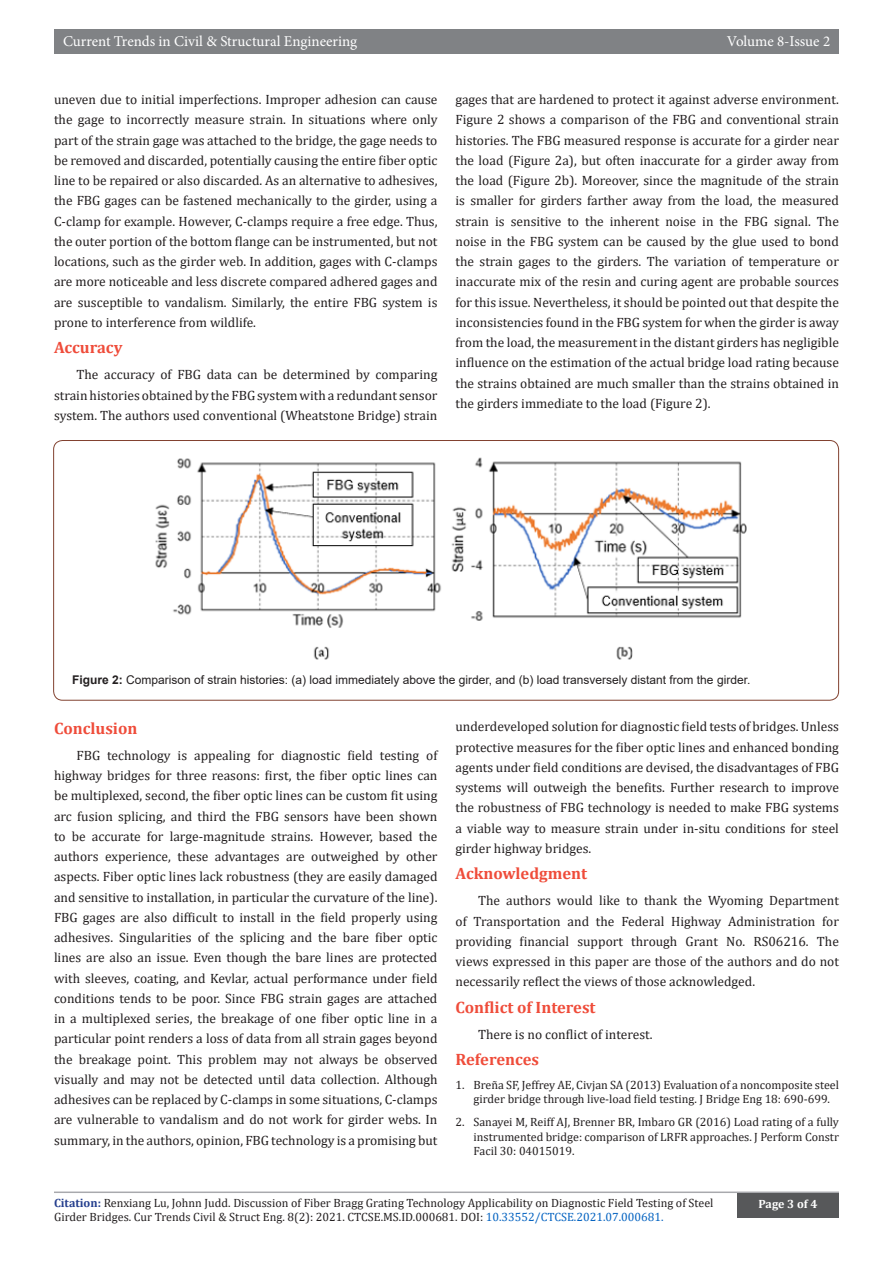
<style>
.page{position:relative;width:893px;height:1263px;background:#fff}
.page>*{position:absolute;margin:0;border:0;box-sizing:border-box;transform-origin:0 0}
.t1{font:700 16.5px "Cambria";color:#ef4c3a}
.t2{font:15px "Minion Pro";color:#fff}
.t3{font:13.5px/20.2px "Cambria";color:#231f20;text-align:justify}
.t4{font:12px/14.4px "Cambria";color:#231f20}
.t5{font:12px "Arial";color:#231f20}
.t6{font:700 12px "Cambria";color:#fff}
.s1{font-weight:700}
.s2{font-weight:700;color:#253f8e}
.s3{color:#0563c1}
</style>
<div class="page">
<hr style="left:54px;top:1191px;width:785px;height:2px;background:#a8a9ad">
<div style="left:54px;top:29px;width:785px;height:25px;background:#808285"></div>
<div style="left:737px;top:1193px;width:102px;height:24px;background:#57585a"></div>
<div style="left:53px;top:440px;width:786px;height:261px;border:1px solid #824230;border-radius:9px"></div>
<img style="left:155px;top:457px;width:592px;height:203px">
<p class="t2" style="left:63px;top:31px;width:296px">Current Trends in Civil &amp; Structural Engineering</p>
<p class="t2" style="left:727px;top:31px;width:105px">Volume 8-Issue 2</p>
<p class="t3" style="left:54px;top:89px;width:385px">uneven due to initial imperfections. Improper adhesion can cause the gage to incorrectly measure strain. In situations where only part of the strain gage was attached to the bridge, the gage needs to be removed and discarded, potentially causing the entire fiber optic line to be repaired or also discarded. As an alternative to adhesives, the FBG gages can be fastened mechanically to the girder, using a C-clamp for example. However, C-clamps require a free edge. Thus, the outer portion of the bottom flange can be instrumented, but not locations, such as the girder web. In addition, gages with C-clamps are more noticeable and less discrete compared adhered gages and are susceptible to vandalism. Similarly, the entire FBG system is prone to interference from wildlife.</p>
<p class="t1" style="left:54px;top:336px;width:70px">Accuracy</p>
<p class="t3" style="left:54px;top:365px;width:385px;text-indent:22px">The accuracy of FBG data can be determined by comparing strain histories obtained by the FBG system with a redundant sensor system. The authors used conventional (Wheatstone Bridge) strain</p>
<p class="t3" style="left:455px;top:89px;width:385px">gages that are hardened to protect it against adverse environment.<br>Figure 2 shows a comparison of the FBG and conventional strain histories. The FBG measured response is accurate for a girder near the load (Figure 2a), but often inaccurate for a girder away from the load (Figure 2b). Moreover, since the magnitude of the strain is smaller for girders farther away from the load, the measured strain is sensitive to the inherent noise in the FBG signal. The noise in the FBG system can be caused by the glue used to bond the strain gages to the girders. The variation of temperature or inaccurate mix of the resin and curing agent are probable sources for this issue. Nevertheless, it should be pointed out that despite the inconsistencies found in the FBG system for when the girder is away from the load, the measurement in the distant girders has negligible influence on the estimation of the actual bridge load rating because the strains obtained are much smaller than the strains obtained in the girders immediate to the load (Figure 2).</p>
<p class="t5" style="left:72px;top:672px;width:680px"><span class="s1">Figure 2:</span> Comparison of strain histories: (a) load immediately above the girder, and (b) load transversely distant from the girder.</p>
<p class="t1" style="left:54px;top:716px;width:85px">Conclusion</p>
<p class="t3" style="left:54px;top:745px;width:385px;text-indent:22px">FBG technology is appealing for diagnostic field testing of highway bridges for three reasons: first, the fiber optic lines can be multiplexed, second, the fiber optic lines can be custom fit using arc fusion splicing, and third the FBG sensors have been shown to be accurate for large-magnitude strains. However, based the authors experience, these advantages are outweighed by other aspects. Fiber optic lines lack robustness (they are easily damaged and sensitive to installation, in particular the curvature of the line).<br>FBG gages are also difficult to install in the field properly using adhesives. Singularities of the splicing and the bare fiber optic lines are also an issue. Even though the bare lines are protected with sleeves, coating, and Kevlar, actual performance under field conditions tends to be poor. Since FBG strain gages are attached in a multiplexed series, the breakage of one fiber optic line in a particular point renders a loss of data from all strain gages beyond the breakage point. This problem may not always be observed visually and may not be detected until data collection. Although adhesives can be replaced by C-clamps in some situations, C-clamps are vulnerable to vandalism and do not work for girder webs. In summary, in the authors, opinion, FBG technology is a promising but</p>
<p class="t3" style="left:455px;top:716px;width:385px">underdeveloped solution for diagnostic field tests of bridges. Unless protective measures for the fiber optic lines and enhanced bonding agents under field conditions are devised, the disadvantages of FBG systems will outweigh the benefits. Further research to improve the robustness of FBG technology is needed to make FBG systems a viable way to measure strain under in-situ conditions for steel girder highway bridges.</p>
<p class="t1" style="left:455px;top:862px;width:133px">Acknowledgment</p>
<p class="t3" style="left:455px;top:890px;width:385px;text-indent:22px">The authors would like to thank the Wyoming Department of Transportation and the Federal Highway Administration for providing financial support through Grant No. RS06216. The views expressed in this paper are those of the authors and do not necessarily reflect the views of those acknowledged.</p>
<p class="t1" style="left:455px;top:995px;width:142px">Conflict of Interest</p>
<p class="t3" style="left:478px;top:1024px;width:176px">There is no conflict of interest.</p>
<p class="t1" style="left:455px;top:1048px;width:85px">References</p>
<p class="t4" style="left:473px;top:1077px;width:367px;text-indent:-18px">1. Breña SF, Jeffrey AE, Civjan SA (2013) Evaluation of a noncomposite steel girder bridge through live-load field testing. J Bridge Eng 18: 690-699.</p>
<p class="t4" style="left:473px;top:1115px;width:367px;text-align:justify;text-indent:-18px">2. Sanayei M, Reiff AJ, Brenner BR, Imbaro GR (2016) Load rating of a fully instrumented bridge: comparison of LRFR approaches. J Perform Constr Facil 30: 04015019.</p>
<p class="t4" style="left:54px;top:1195px;width:661px"><span class="s2">Citation:</span> Renxiang Lu, Johnn Judd. Discussion of Fiber Bragg Grating Technology Applicability on Diagnostic Field Testing of Steel<br>Girder Bridges. Cur Trends Civil &amp; Struct Eng. 8(2): 2021. CTCSE.MS.ID.000681. DOI: <span class="s3">10.33552/CTCSE.2021.07.000681.</span></p>
<p class="t6" style="left:758px;top:1196px;width:60px">Page 3 of 4</p>
</div>
